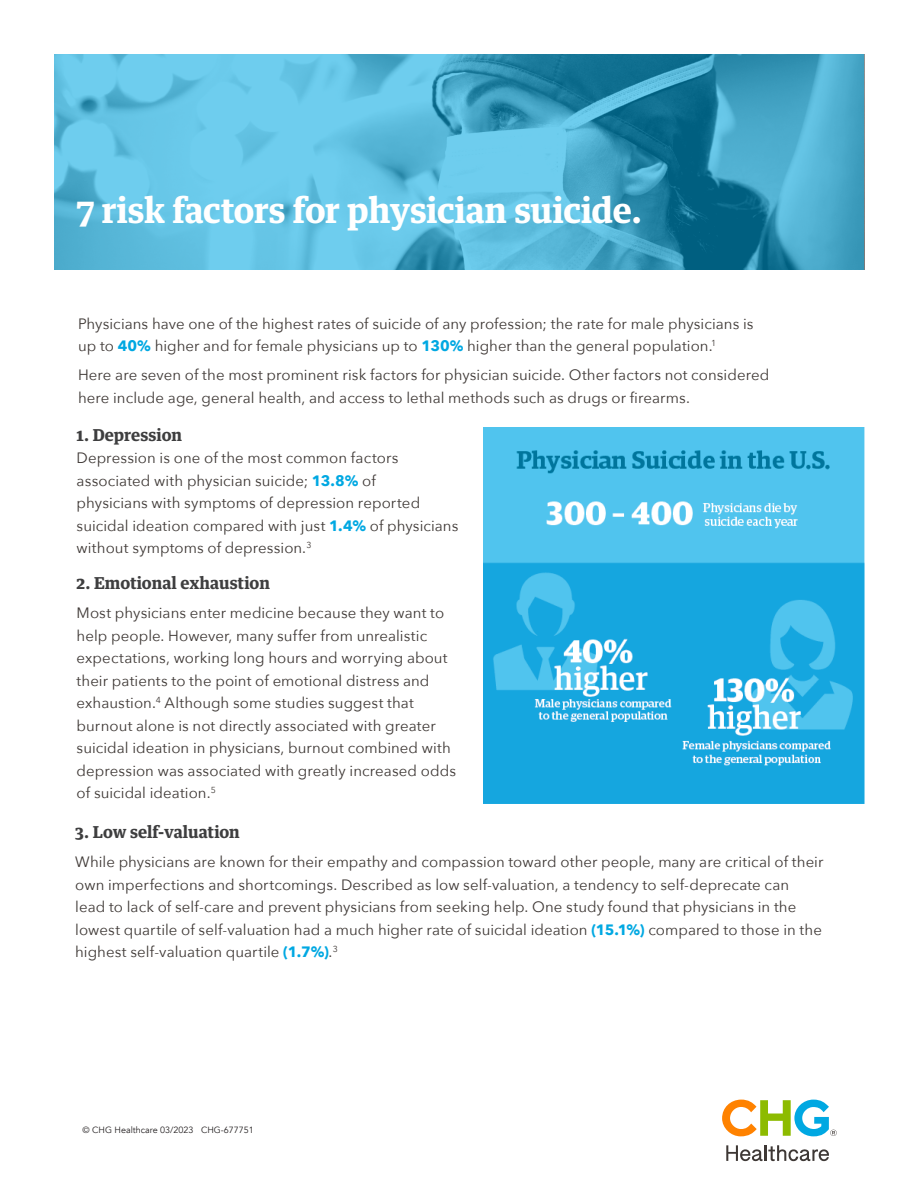
<style>
.page{position:relative;width:918px;height:1188px;background:#fff}
.page>*{position:absolute;margin:0;border:0;box-sizing:border-box;transform-origin:0 0}
.t1{font:700 34.5px "Guardian Text Egyp";letter-spacing:-.01em;color:#fff}
.Bodycopy{font:700 16.5px "Guardian Text Egyp";color:#3e3e3f}
.Bodycopy-2{font:15px/22.5px "Avenir Next";letter-spacing:.005em;color:#3e3835}
.t2{font:9px "Avenir";color:#231f20}
.s1{font-weight:700;color:#00a8e2}
</style>
<div class="page">
<svg style="left:726px;top:1145px;width:103px;height:16px"></svg>
<svg style="left:722px;top:1099px;width:115px;height:37px"></svg>
<svg style="left:54px;top:54px;width:810px;height:215px;background:#4fafd0"></svg>
<img style="left:484px;top:428px;width:380px;height:376px">
<p class="t1" style="left:77px;top:182px;width:567px">7 risk factors for physician suicide.</p>
<p class="Bodycopy-2" style="left:78px;top:311px;width:677px">Physicians have one of the highest rates of suicide of any profession; the rate for male physicians is up to <span class="s1">40%</span> higher and for female physicians up to <span class="s1">130%</span> higher than the general population.<sup>1</sup></p>
<p class="Bodycopy-2" style="left:78px;top:363px;width:693px">Here are seven of the most prominent risk factors for physician suicide. Other factors not considered here include age, general health, and access to lethal methods such as drugs or firearms.</p>
<p class="Bodycopy" style="left:77px;top:421px;width:107px">1. Depression</p>
<p class="Bodycopy-2" style="left:77px;top:446px;width:383px">Depression is one of the most common factors associated with physician suicide; <span class="s1">13.8%</span> of<br>physicians with symptoms of depression reported suicidal ideation compared with just <span class="s1">1.4%</span> of physicians without symptoms of depression.<sup>3</sup></p>
<h2 class="Bodycopy" style="left:77px;top:569px;width:195px">2. Emotional exhaustion</h2>
<p class="Bodycopy-2" style="left:77px;top:601px;width:381px">Most physicians enter medicine because they want to help people. However, many suffer from unrealistic expectations, working long hours and worrying about their patients to the point of emotional distress and exhaustion.<sup>4</sup> Although some studies suggest that burnout alone is not directly associated with greater suicidal ideation in physicians, burnout combined with depression was associated with greatly increased odds of suicidal ideation.<sup>5</sup></p>
<h2 class="Bodycopy" style="left:75px;top:819px;width:166px">3. Low self-valuation</h2>
<p class="Bodycopy-2" style="left:75px;top:850px;width:750px">While physicians are known for their empathy and compassion toward other people, many are critical of their own imperfections and shortcomings. Described as low self-valuation, a tendency to self-deprecate can<br>lead to lack of self-care and prevent physicians from seeking help. One study found that physicians in the lowest quartile of self-valuation had a much higher rate of suicidal ideation <span class="s1">(15.1%)</span> compared to those in the highest self-valuation quartile <span class="s1">(1.7%)</span>.<sup>3</sup></p>
<p class="t2" style="left:82px;top:1124px;width:173px">© CHG Healthcare 03/2023 CHG-677751</p>
</div>
